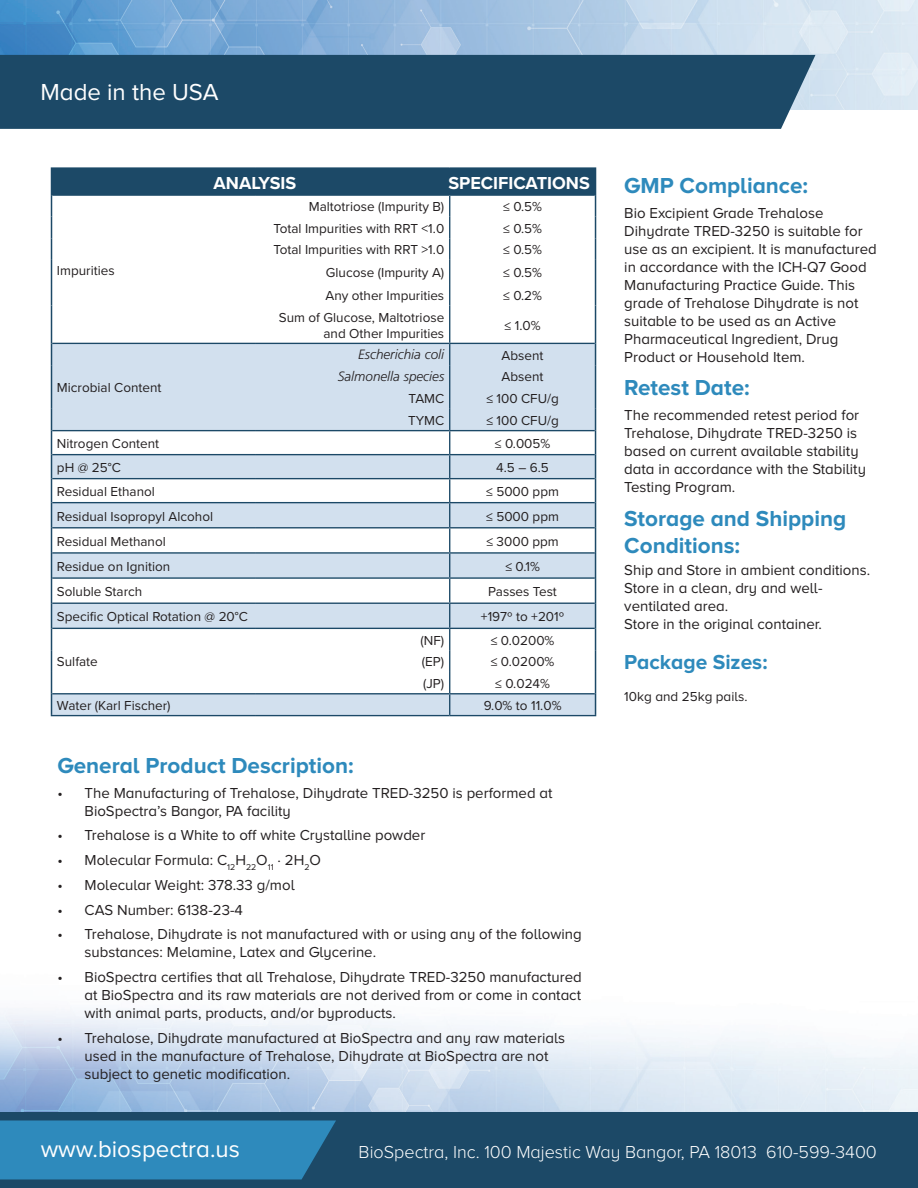
<style>
.page{position:relative;width:918px;height:1188px;background:#fff}
.page>*{position:absolute;margin:0;border:0;box-sizing:border-box;transform-origin:0 0}
.t1{font:24px "Proxima Nova A";color:#fff}
.t2{font:700 22.5px/27px "Proxima Nova A";color:#2e8abc}
.t3{font:700 21px "Proxima Nova A";color:#2e8abc}
.t4{font:300 18px "Proxima Nova A";color:#fff}
.t5{font:700 18px "Proxima Nova";color:#fff}
.t6{font:15px/18px "Proxima Nova A";color:#231f20}
.t7{font:13.5px/16.2px "Proxima Nova";color:#231f20;text-align:right}
.t8{font:italic 300 13.5px "Frutiger LT Std";color:#231f20}
.t9{font:13.5px "Proxima Nova A";color:#231f20}
</style>
<div class="page">
<div style="left:52px;top:168px;width:544px;height:27px;background:#1c4967"></div>
<svg style="left:52px;top:196px;width:543px;height:147px"></svg>
<div style="left:52px;top:344px;width:543px;height:371px;background:#d2e0ee"></div>
<svg style="left:52px;top:431px;width:543px;height:262px"></svg>
<hr style="left:51px;top:306px;width:1px;height:37px;background:#1c4967">
<hr style="left:51px;top:167px;width:205px;height:2px;background:#1c4967">
<svg style="left:51px;top:169px;width:1px;height:137px"></svg>
<hr style="left:256px;top:167px;width:194px;height:2px;background:#1c4967">
<hr style="left:450px;top:167px;width:146px;height:2px;background:#1c4967">
<hr style="left:52px;top:194px;width:204px;height:2px;background:#1c4967">
<hr style="left:256px;top:194px;width:194px;height:2px;background:#1c4967">
<hr style="left:450px;top:194px;width:145px;height:2px;background:#1c4967">
<svg style="left:595px;top:195px;width:1px;height:111px"></svg>
<hr style="left:595px;top:306px;width:1px;height:37px;background:#1c4967">
<hr style="left:450px;top:343px;width:145px;height:1px;background:#1c4967">
<hr style="left:450px;top:430px;width:145px;height:1px;background:#1c4967">
<hr style="left:450px;top:454px;width:145px;height:1px;background:#1c4967">
<hr style="left:450px;top:478px;width:145px;height:1px;background:#1c4967">
<hr style="left:450px;top:502px;width:145px;height:1px;background:#1c4967">
<hr style="left:450px;top:527px;width:145px;height:1px;background:#1c4967">
<hr style="left:450px;top:552px;width:145px;height:2px;background:#1c4967">
<hr style="left:450px;top:577px;width:145px;height:2px;background:#1c4967">
<hr style="left:450px;top:603px;width:145px;height:1px;background:#1c4967">
<hr style="left:450px;top:628px;width:145px;height:1px;background:#1c4967">
<hr style="left:450px;top:693px;width:145px;height:1px;background:#1c4967">
<hr style="left:450px;top:715px;width:146px;height:1px;background:#1c4967">
<svg style="left:449px;top:196px;width:1px;height:110px"></svg>
<hr style="left:449px;top:306px;width:1px;height:37px;background:#1c4967">
<hr style="left:52px;top:343px;width:204px;height:1px;background:#1c4967">
<hr style="left:256px;top:343px;width:194px;height:1px;background:#1c4967">
<hr style="left:52px;top:430px;width:204px;height:1px;background:#1c4967">
<hr style="left:256px;top:430px;width:194px;height:1px;background:#1c4967">
<hr style="left:52px;top:454px;width:204px;height:1px;background:#1c4967">
<hr style="left:256px;top:454px;width:194px;height:1px;background:#1c4967">
<hr style="left:52px;top:478px;width:204px;height:1px;background:#1c4967">
<hr style="left:256px;top:478px;width:194px;height:1px;background:#1c4967">
<hr style="left:52px;top:502px;width:204px;height:1px;background:#1c4967">
<hr style="left:256px;top:502px;width:194px;height:1px;background:#1c4967">
<hr style="left:52px;top:527px;width:204px;height:1px;background:#1c4967">
<hr style="left:256px;top:527px;width:194px;height:1px;background:#1c4967">
<hr style="left:52px;top:552px;width:204px;height:2px;background:#1c4967">
<hr style="left:256px;top:552px;width:194px;height:2px;background:#1c4967">
<hr style="left:52px;top:577px;width:204px;height:2px;background:#1c4967">
<hr style="left:256px;top:577px;width:194px;height:2px;background:#1c4967">
<hr style="left:52px;top:603px;width:204px;height:1px;background:#1c4967">
<hr style="left:256px;top:603px;width:194px;height:1px;background:#1c4967">
<hr style="left:52px;top:628px;width:204px;height:1px;background:#1c4967">
<hr style="left:256px;top:628px;width:194px;height:1px;background:#1c4967">
<hr style="left:52px;top:693px;width:204px;height:1px;background:#1c4967">
<hr style="left:256px;top:693px;width:194px;height:1px;background:#1c4967">
<svg style="left:449px;top:344px;width:1px;height:371px"></svg>
<hr style="left:51px;top:715px;width:205px;height:1px;background:#1c4967">
<hr style="left:256px;top:715px;width:194px;height:1px;background:#1c4967">
<svg style="left:51px;top:343px;width:1px;height:372px"></svg>
<svg style="left:595px;top:343px;width:1px;height:372px"></svg>
<img style="left:0;top:1009px;width:918px;height:103px">
<div style="left:0;top:1112px;width:918px;height:76px;background:#1c4967"></div>
<div style="left:0;top:1120px;width:336px;height:59px;background:#2e8abc"></div>
<img style="left:0;top:0;width:918px;height:109px">
<div style="left:0;top:55px;width:815px;height:74px;background:#1c4967"></div>
<p class="t1" style="left:40px;top:79px;width:180px">Made in the USA</p>
<p class="t7" style="left:57px;top:261px;width:59px">Impurities</p>
<p class="t7" style="left:57px;top:379px;width:106px">Microbial Content</p>
<p class="t5" style="left:214px;top:170px;width:84px">ANALYSIS</p>
<p class="t5" style="left:448px;top:170px;width:143px">SPECIFICATIONS</p>
<p class="t7" style="left:309px;top:198px;width:137px">Maltotriose (Impurity B)</p>
<p class="t7" style="left:503px;top:198px;width:41px">≤ 0.5%</p>
<p class="t7" style="left:274px;top:220px;width:172px">Total Impurities with RRT &lt;1.0</p>
<p class="t7" style="left:503px;top:220px;width:41px">≤ 0.5%</p>
<p class="t7" style="left:274px;top:241px;width:172px">Total Impurities with RRT &gt;1.0</p>
<p class="t7" style="left:503px;top:241px;width:41px">≤ 0.5%</p>
<p class="t7" style="left:326px;top:264px;width:120px">Glucose (Impurity A)</p>
<p class="t7" style="left:503px;top:264px;width:41px">≤ 0.5%</p>
<p class="t7" style="left:325px;top:287px;width:120px">Any other Impurities</p>
<p class="t7" style="left:503px;top:287px;width:40px">≤ 0.2%</p>
<p class="t7" style="left:279px;top:309px;width:167px">Sum of Glucose, Maltotriose and Other Impurities</p>
<p class="t7" style="left:505px;top:317px;width:38px">≤ 1.0%</p>
<p class="t8" style="left:358px;top:347px;width:88px">Escherichia coli</p>
<p class="t7" style="left:502px;top:346px;width:43px">Absent</p>
<p class="t8" style="left:338px;top:369px;width:108px">Salmonella species</p>
<p class="t7" style="left:502px;top:368px;width:43px">Absent</p>
<p class="t7" style="left:409px;top:390px;width:37px">TAMC</p>
<p class="t7" style="left:486px;top:390px;width:74px">≤ 100 CFU/g</p>
<p class="t7" style="left:408px;top:412px;width:38px">TYMC</p>
<p class="t7" style="left:486px;top:412px;width:74px">≤ 100 CFU/g</p>
<p class="t7" style="left:57px;top:435px;width:104px">Nitrogen Content</p>
<p class="t7" style="left:495px;top:435px;width:57px">≤ 0.005%</p>
<p class="t7" style="left:57px;top:459px;width:65px">pH @ 25°C</p>
<p class="t7" style="left:496px;top:459px;width:54px">4.5 – 6.5</p>
<p class="t7" style="left:57px;top:483px;width:99px">Residual Ethanol</p>
<p class="t7" style="left:486px;top:483px;width:74px">≤ 5000 ppm</p>
<p class="t7" style="left:57px;top:507px;width:158px">Residual Isopropyl Alcohol</p>
<p class="t7" style="left:486px;top:507px;width:74px">≤ 5000 ppm</p>
<p class="t7" style="left:57px;top:533px;width:110px">Residual Methanol</p>
<p class="t7" style="left:486px;top:533px;width:74px">≤ 3000 ppm</p>
<p class="t7" style="left:57px;top:558px;width:115px">Residue on Ignition</p>
<p class="t7" style="left:505px;top:558px;width:36px">≤ 0.1%</p>
<p class="t7" style="left:57px;top:583px;width:87px">Soluble Starch</p>
<p class="t7" style="left:488px;top:583px;width:70px">Passes Test</p>
<p class="t7" style="left:57px;top:608px;width:192px">Specific Optical Rotation @ 20°C</p>
<p class="t7" style="left:481px;top:608px;width:85px">+197º to +201º</p>
<p class="t7" style="left:57px;top:653px;width:42px">Sulfate</p>
<p class="t7" style="left:421px;top:631px;width:25px">(NF)</p>
<p class="t7" style="left:491px;top:631px;width:65px">≤ 0.0200%</p>
<p class="t7" style="left:422px;top:653px;width:24px">(EP)</p>
<p class="t7" style="left:491px;top:653px;width:65px">≤ 0.0200%</p>
<p class="t7" style="left:423px;top:675px;width:23px">(JP)</p>
<p class="t7" style="left:495px;top:675px;width:56px">≤ 0.024%</p>
<p class="t7" style="left:57px;top:697px;width:115px">Water (Karl Fischer)</p>
<p class="t7" style="left:484px;top:697px;width:79px">9.0% to 11.0%</p>
<p class="t2" style="left:58px;top:751px;width:298px">General Product Description:</p>
<p class="t6" style="left:85px;top:783px;width:470px;text-indent:-27px">• The Manufacturing of Trehalose, Dihydrate TRED-3250 is performed at<br>BioSpectra’s Bangor, PA facility</p>
<p class="t6" style="left:58px;top:826px;width:369px">• Trehalose is a White to off white Crystalline powder</p>
<p class="t6" style="left:58px;top:851px;width:265px">• Molecular Formula: C<sub>12</sub>H<sub>22</sub>O<sub>11</sub> · 2H<sub>2</sub>O</p>
<p class="t6" style="left:58px;top:876px;width:239px">• Molecular Weight: 378.33 g/mol</p>
<p class="t6" style="left:58px;top:900px;width:187px">• CAS Number: 6138-23-4</p>
<p class="t6" style="left:85px;top:925px;width:499px;text-indent:-27px">• Trehalose, Dihydrate is not manufactured with or using any of the following substances: Melamine, Latex and Glycerine.</p>
<p class="t6" style="left:85px;top:968px;width:499px;text-align:justify;text-indent:-27px">• BioSpectra certifies that all Trehalose, Dihydrate TRED-3250 manufactured at BioSpectra and its raw materials are not derived from or come in contact with animal parts, products, and/or byproducts.</p>
<p class="t6" style="left:85px;top:1029px;width:482px;text-indent:-27px">• Trehalose, Dihydrate manufactured at BioSpectra and any raw materials used in the manufacture of Trehalose, Dihydrate at BioSpectra are not subject to genetic modification.</p>
<p class="t2" style="left:624px;top:172px;width:185px">GMP Compliance:</p>
<p class="t6" style="left:624px;top:204px;width:254px">Bio Excipient Grade Trehalose Dihydrate TRED-3250 is suitable for use as an excipient. It is manufactured in accordance with the ICH-Q7 Good Manufacturing Practice Guide. This grade of Trehalose Dihydrate is not suitable to be used as an Active Pharmaceutical Ingredient, Drug Product or Household Item.</p>
<p class="t2" style="left:624px;top:374px;width:127px">Retest Date:</p>
<p class="t6" style="left:624px;top:406px;width:243px">The recommended retest period for<br>Trehalose, Dihydrate TRED-3250 is based on current available stability data in accordance with the Stability<br>Testing Program.</p>
<p class="t2" style="left:624px;top:505px;width:223px">Storage and Shipping<br>Conditions:</p>
<p class="t6" style="left:624px;top:561px;width:247px">Ship and Store in ambient conditions.</p>
<p class="t6" style="left:624px;top:579px;width:200px">Store in a clean, dry and well&shy;ventilated area.</p>
<p class="t6" style="left:624px;top:615px;width:199px">Store in the original container.</p>
<p class="t3" style="left:624px;top:650px;width:145px">Package Sizes:</p>
<p class="t9" style="left:624px;top:689px;width:125px">10kg and 25kg pails.</p>
<p class="t1" style="left:41px;top:1136px;width:201px">www.biospectra.us</p>
<p class="t4" style="left:359px;top:1142px;width:520px">BioSpectra, Inc. 100 Majestic Way Bangor, PA 18013 610-599-3400</p>
</div>
